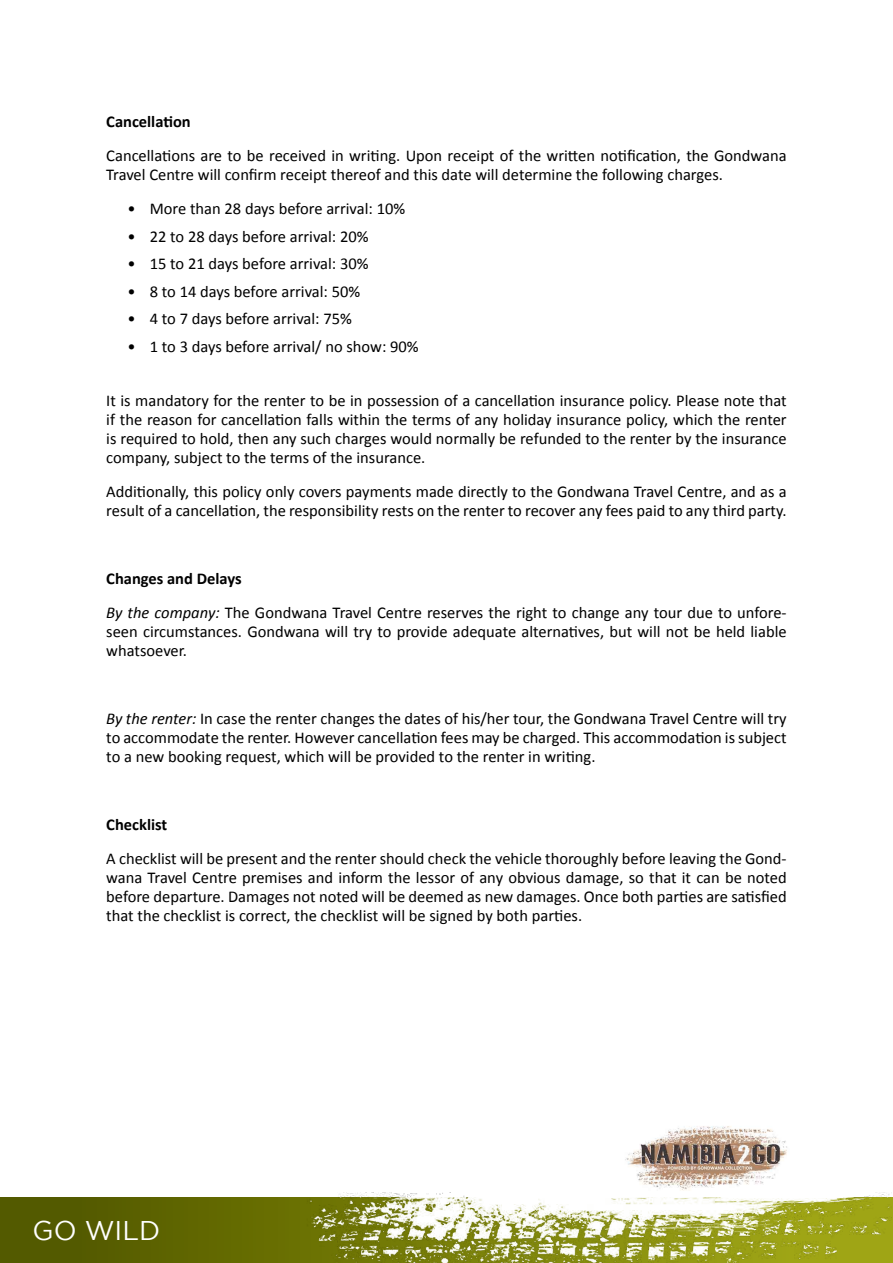
<style>
.page{position:relative;width:893px;height:1263px;background:#fff}
.page>*{position:absolute;margin:0;border:0;box-sizing:border-box;transform-origin:0 0}
.t1{font:27px "Gotham";color:#fff}
.t2{font:16.5px/19px "Calibri";color:#000}
.t3{font:700 16.5px "Calibri";color:#000}
.s1{font-weight:700}
.s2{font-style:italic}
</style>
<div class="page">
<div style="left:0;top:1197px;width:893px;height:66px;background:linear-gradient(to bottom,#5a6100,#5a6100)"></div>
<img style="left:265px;top:1192px;width:628px;height:71px">
<img style="left:625px;top:1126px;width:162px;height:65px">
<p class="t3" style="left:106px;top:111px;width:86px">Cancellation</p>
<p class="t2" style="left:106px;top:146px;width:682px">Cancellations are to be received in writing. Upon receipt of the written notification, the Gondwana<br>Travel Centre will confirm receipt thereof and this date will determine the following charges.</p>
<p class="t2" style="left:128px;top:199px;width:279px">• More than 28 days before arrival: 10%</p>
<p class="t2" style="left:128px;top:227px;width:243px">• 22 to 28 days before arrival: 20%</p>
<p class="t2" style="left:128px;top:254px;width:243px">• 15 to 21 days before arrival: 30%</p>
<p class="t2" style="left:128px;top:282px;width:234px">• 8 to 14 days before arrival: 50%</p>
<p class="t2" style="left:128px;top:309px;width:226px">• 4 to 7 days before arrival: 75%</p>
<p class="t2" style="left:128px;top:337px;width:293px">• 1 to 3 days before arrival/ no show: 90%</p>
<p class="t2" style="left:106px;top:391px;width:682px;text-align:justify">It is mandatory for the renter to be in possession of a cancellation insurance policy. Please note that if the reason for cancellation falls within the terms of any holiday insurance policy, which the renter is required to hold, then any such charges would normally be refunded to the renter by the insurance company, subject to the terms of the insurance.</p>
<p class="t2" style="left:106px;top:482px;width:682px">Additionally, this policy only covers payments made directly to the Gondwana Travel Centre, and as a result of a cancellation, the responsibility rests on the renter to recover any fees paid to any third party.</p>
<p class="t2" style="left:106px;top:562px;width:682px;line-height:33.9px"><span class="s1">Changes and Delays<br></span><span class="s2">By the company:</span> The Gondwana Travel Centre reserves the right to change any tour due to unfore-</p>
<p class="t2" style="left:106px;top:622px;width:682px">seen circumstances. Gondwana will try to provide adequate alternatives, but will not be held liable whatsoever.</p>
<p class="t2" style="left:106px;top:709px;width:682px;text-align:justify"><span class="s2">By the renter:</span> In case the renter changes the dates of his/her tour, the Gondwana Travel Centre will try to accommodate the renter. However cancellation fees may be charged. This accommodation is subject to a new booking request, which will be provided to the renter in writing.</p>
<p class="t3" style="left:106px;top:814px;width:62px">Checklist</p>
<p class="t2" style="left:106px;top:849px;width:682px;text-align:justify">A checklist will be present and the renter should check the vehicle thoroughly before leaving the Gond&shy;wana Travel Centre premises and inform the lessor of any obvious damage, so that it can be noted before departure. Damages not noted will be deemed as new damages. Once both parties are satisfied that the checklist is correct, the checklist will be signed by both parties.</p>
<h1 class="t1" style="left:33px;top:1216px;width:129px">GO WILD</h1>
</div>
